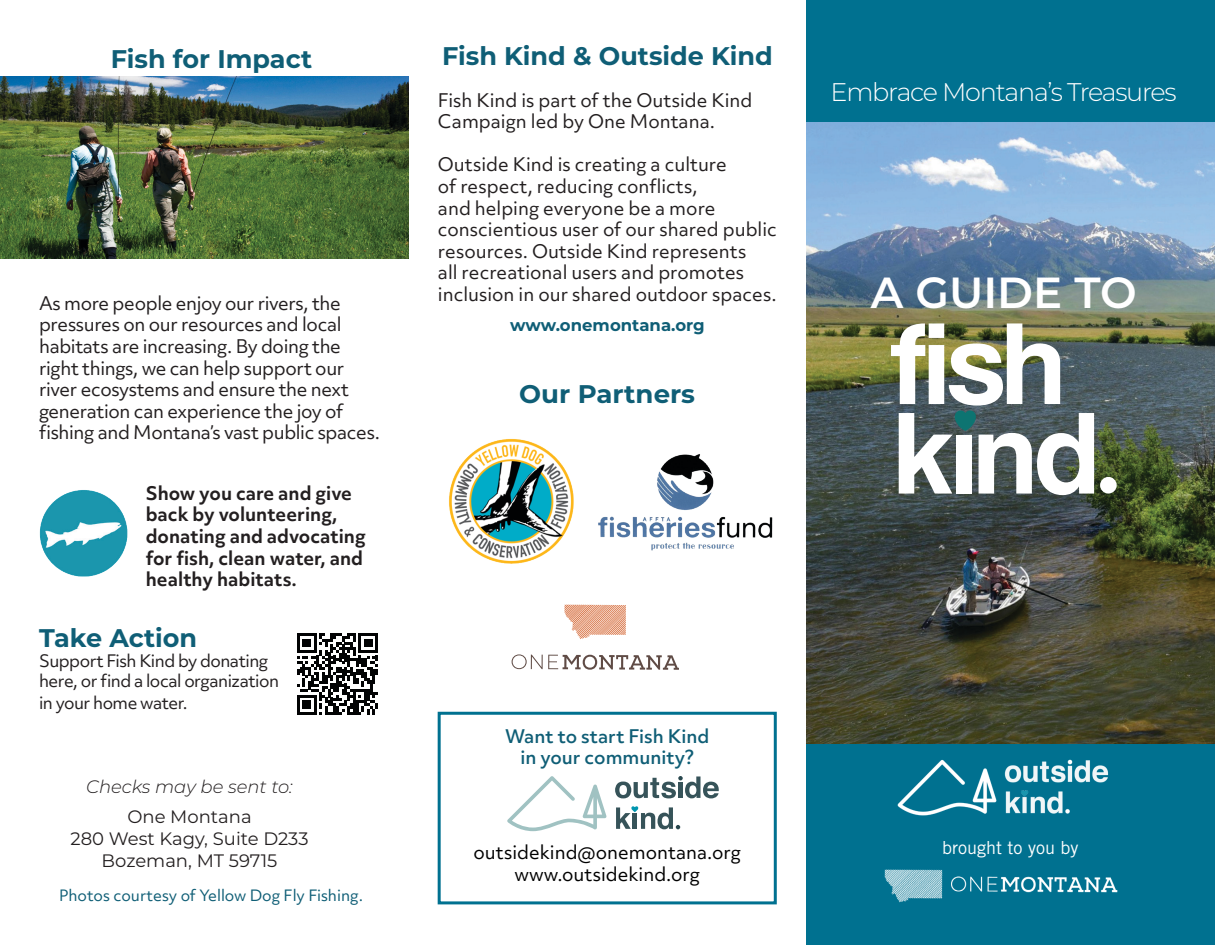
<style>
.page{position:relative;width:1215px;height:945px;background:#fff}
.page>*{position:absolute;margin:0;border:0;box-sizing:border-box;transform-origin:0 0}
.t1{font:600 43.5px "Montserrat";color:#fff}
.t2{font:700 25.5px "Montserrat";color:#0f5e76}
.t3{font:300 25.5px "Montserrat";letter-spacing:-.05em;color:#fff}
.t4{font:18px/21.6px "Objektiv Mk 3";letter-spacing:-.005em;color:#231f20}
.t5{font:700 18px/21.6px "Objektiv Mk 3";color:#231f20}
.t6{font:18px/21.6px "Montserrat";color:#231f20;text-align:center}
.t7{font:18px/21.6px "Objektiv Mk 3";color:#000;text-align:center}
.t8{font:500 18px/21.6px "Objektiv Mk 3";color:#0f5e76;text-align:center}
.t9{font:italic 300 18px "Montserrat";color:#231f20}
.t10{font:18px "Trade Gothic LT Std";color:#fff}
.t11{font:16.5px/19.8px "Objektiv Mk 3";letter-spacing:-.03em;color:#231f20}
.t12{font:700 16.5px "Montserrat";color:#0f5e76}
.t13{font:15px "Objektiv Mk 3";color:#0f5e76}
</style>
<div class="page">
<div style="left:806px;top:0;width:409px;height:945px;background:#007190"></div>
<div style="left:438px;top:712px;width:339px;height:192px;border:3px solid #007190"></div>
<svg style="left:297px;top:633px;width:81px;height:81px"></svg>
<img style="left:39px;top:490px;width:89px;height:87px">
<img style="left:884px;top:869px;width:234px;height:34px">
<svg style="left:512px;top:654px;width:167px;height:16px"></svg>
<svg style="left:565px;top:605px;width:61px;height:34px"></svg>
<img style="left:449px;top:439px;width:125px;height:125px">
<img style="left:897px;top:759px;width:212px;height:57px">
<img style="left:1px;top:76px;width:408px;height:182px">
<img style="left:806px;top:123px;width:409px;height:621px">
<div style="left:1100px;top:477px;width:17px;height:17px;background:#fff;border-radius:50%"></div>
<svg style="left:891px;top:323px;width:203px;height:172px;background:#9ca39d"></svg>
<svg style="left:507px;top:776px;width:100px;height:55px"></svg>
<svg style="left:615px;top:776px;width:104px;height:22px"></svg>
<svg style="left:616px;top:806px;width:64px;height:23px"></svg>
<img style="left:598px;top:454px;width:175px;height:97px">
<h2 class="t2" style="left:111px;top:40px;width:203px">Fish for Impact</h2>
<p class="t4" style="left:39px;top:292px;width:342px">As more people enjoy our rivers, the pressures on our resources and local habitats are increasing. By doing the right things, we can help support our river ecosystems and ensure the next generation can experience the joy of fishing and Montana’s vast public spaces.</p>
<p class="t5" style="left:146px;top:482px;width:221px">Show you care and give back by volunteering, donating and advocating for fish, clean water, and healthy habitats.</p>
<h2 class="t2" style="left:39px;top:620px;width:160px">Take Action</h2>
<p class="t11" style="left:39px;top:651px;width:242px">Support Fish Kind by donating here, or find a local organization</p>
<p class="t11" style="left:39px;top:692px;width:150px">in your home water.</p>
<p class="t9" style="left:86px;top:775px;width:208px">Checks may be sent to:</p>
<p class="t6" style="left:71px;top:806px;width:239px">One Montana<br>280 West Kagy, Suite D233<br>Bozeman, MT 59715</p>
<p class="t13" style="left:59px;top:885px;width:306px">Photos courtesy of Yellow Dog Fly Fishing.</p>
<h2 class="t2" style="left:442px;top:38px;width:332px">Fish Kind &amp; Outside Kind</h2>
<p class="t4" style="left:438px;top:89px;width:316px">Fish Kind is part of the Outside Kind<br>Campaign led by One Montana.</p>
<p class="t4" style="left:438px;top:154px;width:340px">Outside Kind is creating a culture<br>of respect, reducing conflicts,<br>and helping everyone be a more conscientious user of our shared public resources. Outside Kind represents<br>all recreational users and promotes inclusion in our shared outdoor spaces.</p>
<p class="t12" style="left:510px;top:314px;width:196px">www.onemontana.org</p>
<h2 class="t2" style="left:519px;top:376px;width:177px">Our Partners</h2>
<h2 class="t3" style="left:831px;top:74px;width:348px">Embrace Montana’s Treasures</h2>
<h1 class="t1" style="left:871px;top:262px;width:267px">A GUIDE TO</h1>
<p class="t8" style="left:505px;top:725px;width:206px">Want to start Fish Kind in your community?</p>
<p class="t7" style="left:473px;top:842px;width:269px">outsidekind@onemontana.org www.outsidekind.org</p>
<p class="t10" style="left:942px;top:836px;width:138px">brought to you by</p>
</div>
